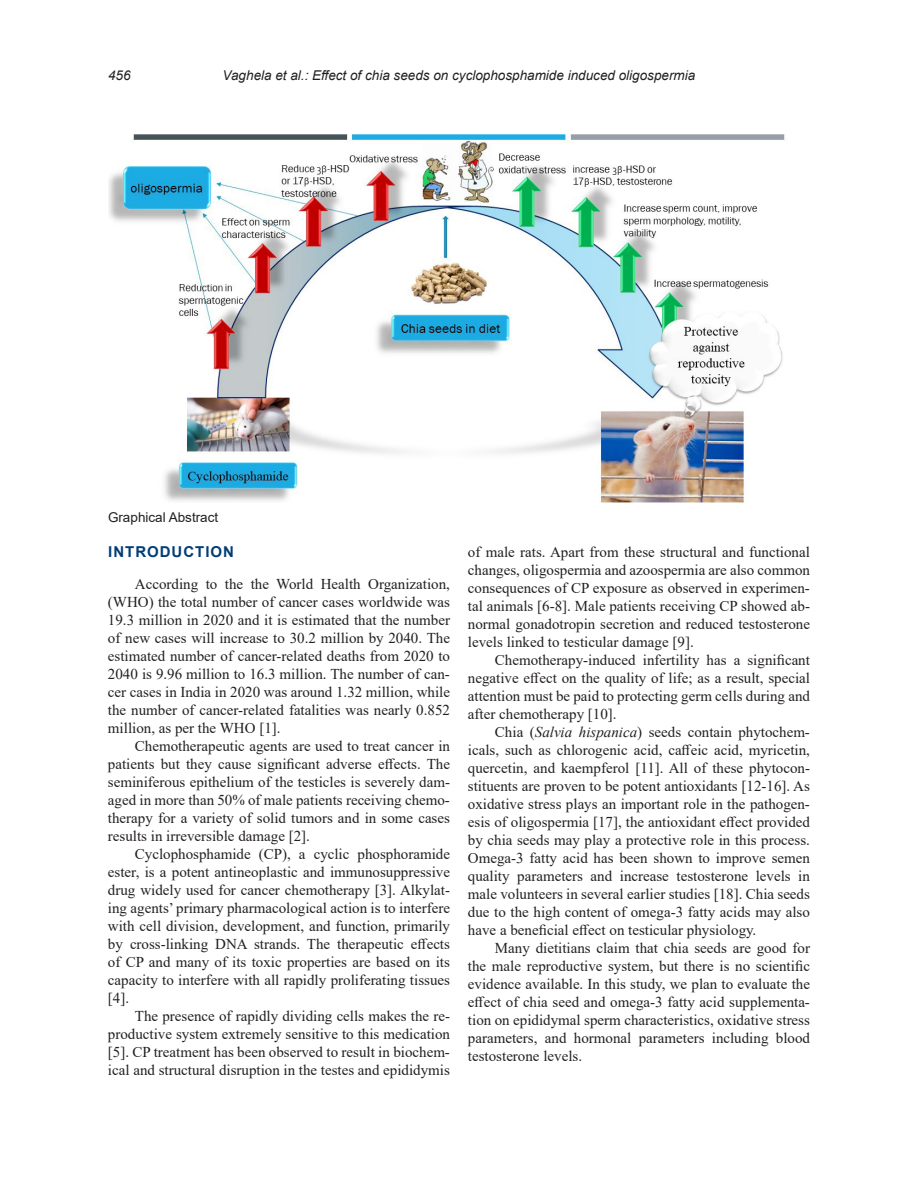
<style>
.page{position:relative;width:918px;height:1188px;background:#fff}
.page>*{position:absolute;margin:0;border:0;box-sizing:border-box;transform-origin:0 0}
.t1{font:15px/18px "Times New Roman";color:#231f20;text-align:justify}
.t2{font:700 15px "Arial";letter-spacing:.065em;color:#003d76}
.t3{font:italic 13.5px "Arial";color:#231f20}
.t4{font:13.5px "Arial";color:#231f20}
.s1{font-style:italic}
</style>
<div class="page">
<img style="left:108px;top:134px;width:677px;height:369px">
<p class="t3" style="left:108px;top:67px;width:24px">456</p>
<p class="t3" style="left:223px;top:67px;width:474px">Vaghela et al.: Effect of chia seeds on cyclophosphamide induced oligospermia</p>
<p class="t4" style="left:108px;top:508px;width:112px">Graphical Abstract</p>
<p class="t2" style="left:108px;top:542px;width:127px">INTRODUCTION</p>
<p class="t1" style="left:108px;top:574px;width:344px;text-indent:27px">According to the the World Health Organization, (WHO) the total number of cancer cases worldwide was 19.3 million in 2020 and it is estimated that the number of new cases will increase to 30.2 million by 2040. The estimated number of cancer-related deaths from 2020 to 2040 is 9.96 million to 16.3 million. The number of can&shy;cer cases in India in 2020 was around 1.32 million, while the number of cancer-related fatalities was nearly 0.852 million, as per the WHO [1].</p>
<p class="t1" style="left:108px;top:736px;width:344px;text-indent:27px">Chemotherapeutic agents are used to treat cancer in patients but they cause significant adverse effects. The seminiferous epithelium of the testicles is severely dam&shy;aged in more than 50% of male patients receiving chemo&shy;therapy for a variety of solid tumors and in some cases results in irreversible damage [2].</p>
<p class="t1" style="left:108px;top:844px;width:344px;text-indent:27px">Cyclophosphamide (CP), a cyclic phosphoramide ester, is a potent antineoplastic and immunosuppressive drug widely used for cancer chemotherapy [3]. Alkylat&shy;ing agents’ primary pharmacological action is to interfere with cell division, development, and function, primarily by cross-linking DNA strands. The therapeutic effects of CP and many of its toxic properties are based on its capacity to interfere with all rapidly proliferating tissues [4].</p>
<p class="t1" style="left:108px;top:1006px;width:344px;text-indent:27px">The presence of rapidly dividing cells makes the re&shy;productive system extremely sensitive to this medication [5]. CP treatment has been observed to result in biochem&shy;ical and structural disruption in the testes and epididymis</p>
<p class="t1" style="left:468px;top:542px;width:344px">of male rats. Apart from these structural and functional changes, oligospermia and azoospermia are also common consequences of CP exposure as observed in experimen&shy;tal animals [6-8]. Male patients receiving CP showed ab&shy;normal gonadotropin secretion and reduced testosterone levels linked to testicular damage [9].</p>
<p class="t1" style="left:468px;top:650px;width:344px;text-indent:27px">Chemotherapy-induced infertility has a significant negative effect on the quality of life; as a result, special attention must be paid to protecting germ cells during and after chemotherapy [10].</p>
<p class="t1" style="left:468px;top:722px;width:344px;text-indent:27px">Chia (<span class="s1">Salvia hispanica</span>) seeds contain phytochem&shy;icals, such as chlorogenic acid, caffeic acid, myricetin, quercetin, and kaempferol [11]. All of these phytocon&shy;stituents are proven to be potent antioxidants [12-16]. As oxidative stress plays an important role in the pathogen&shy;esis of oligospermia [17], the antioxidant effect provided by chia seeds may play a protective role in this process.<br>Omega-3 fatty acid has been shown to improve semen quality parameters and increase testosterone levels in male volunteers in several earlier studies [18]. Chia seeds due to the high content of omega-3 fatty acids may also have a beneficial effect on testicular physiology.</p>
<p class="t1" style="left:468px;top:938px;width:344px;text-indent:27px">Many dietitians claim that chia seeds are good for the male reproductive system, but there is no scientific evidence available. In this study, we plan to evaluate the effect of chia seed and omega-3 fatty acid supplementa&shy;tion on epididymal sperm characteristics, oxidative stress parameters, and hormonal parameters including blood testosterone levels.</p>
</div>
